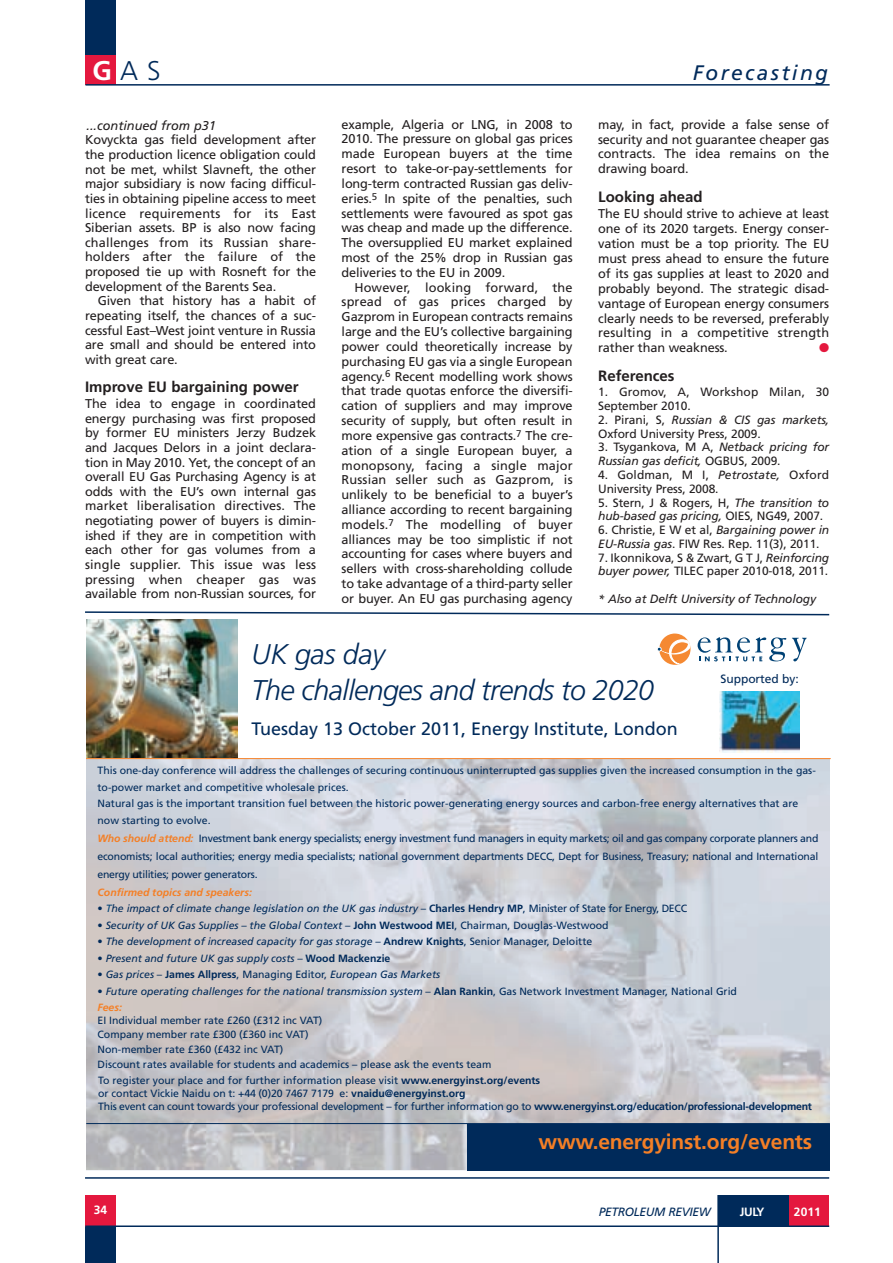
<style>
.page{position:relative;width:893px;height:1263px;background:#fff}
.page>*{position:absolute;margin:0;border:0;box-sizing:border-box;transform-origin:0 0}
.t1{font:28.5px/36.5px "Frutiger Light Italic+ERAXWY";letter-spacing:-.02em;color:#002a5a}
.t2{font:300 27px "Frutiger";color:#002a5a}
.t3{font:21px "Frutiger Bold+YRHMTN";letter-spacing:-.01em;color:#f47f26}
.t4{font:italic 21px "Frutiger";letter-spacing:.11em;color:#002a5a}
.t5{font:18px "Frutiger Roman+WLGATT";color:#002a5a}
.t6{font:700 15px "Frutiger";color:#231f20}
.t7{font:12.75px/14.9px "Frutiger";letter-spacing:-.01em;color:#231f20;text-align:justify}
.t8{font:italic 12.75px "Frutiger";color:#231f20}
.t9{font:12.75px "Zapf Dingbats";color:#e4183e}
.t10{font:12px/13.8px "Frutiger";letter-spacing:-.01em;color:#231f20}
.t11{font:italic 12px/13.8px "Frutiger";letter-spacing:-.01em;color:#231f20}
.t12{font:12px/13.8px "Frutiger";letter-spacing:.01em;color:#231f20}
.t13{font:italic 12px "Frutiger";letter-spacing:-.03em;color:#002a5a}
.t14{font:12px "Frutiger Roman+WLGATT";color:#002a5a}
.t15{font:700 12px "Frutiger";color:#fff}
.t16{font:10.5px/16.5px "Frutiger Roman+WLGATT";color:#002a5a}
.t17{font:10.5px "Frutiger Italic+RGRBZB";color:#002a5a}
.t18{font:10.5px/13.2px "Frutiger Roman+WLGATT";letter-spacing:-.02em;color:#002a5a}
.t19{font:10.5px "Frutiger Bold Italic+OGDABF";color:#f47f26}
.s1{font-weight:700;color:#fff}
.s2{font-style:italic}
.s3{font-style:normal}
.s4{font-family:"Frutiger Bold Italic+OGDABF";color:#f47f26}
.s5{font-family:"Frutiger Bold+YRHMTN"}
.s6{color:#004275}
.s7{font-family:"Frutiger Roman+WLGATT"}
</style>
<div class="page">
<hr style="left:85px;top:1177px;width:744px;height:2px;background:#002a5a">
<div style="left:85px;top:53px;width:31px;height:32px;background:#e4183e"></div>
<hr style="left:85px;top:84px;width:745px;height:2px;background:#002a5a">
<div style="left:85px;top:0;width:31px;height:54px;background:#002a5a"></div>
<div style="left:85px;top:1226px;width:31px;height:37px;background:#002a5a"></div>
<div style="left:85px;top:1195px;width:31px;height:31px;background:#e4183e"></div>
<div style="left:718px;top:1195px;width:74px;height:31px;background:#002a5a"></div>
<div style="left:789px;top:1195px;width:40px;height:31px;background:#e4183e"></div>
<hr style="left:717px;top:1195px;width:2px;height:68px;background:#002a5a">
<hr style="left:85px;top:1225px;width:744px;height:2px;background:#002a5a">
<svg style="left:85px;top:611px;width:745px;height:5px"></svg>
<svg style="left:86px;top:619px;width:744px;height:552px"></svg>
<h2 class="t2" style="left:93px;top:60px;width:70px"><span class="s1">G</span>AS</h2>
<h3 class="t4" style="left:693px;top:64px;width:137px">Forecasting</h3>
<p class="t8" style="left:87px;top:121px;width:131px">...continued from p31</p>
<p class="t7" style="left:85px;top:134px;width:233px">Kovyckta gas field development after the production licence obligation could not be met, whilst Slavneft, the other major subsidiary is now facing difficul&shy;ties in obtaining pipeline access to meet licence requirements for its East Siberian assets. BP is also now facing challenges from its Russian share&shy;holders after the failure of the proposed tie up with Rosneft for the development of the Barents Sea.</p>
<p class="t7" style="left:85px;top:295px;width:233px;text-indent:13px">Given that history has a habit of repeating itself, the chances of a suc&shy;cessful East–West joint venture in Russia are small and should be entered into with great care.</p>
<p class="t6" style="left:85px;top:381px;width:215px">Improve EU bargaining power</p>
<p class="t7" style="left:85px;top:397px;width:233px">The idea to engage in coordinated energy purchasing was first proposed by former EU ministers Jerzy Budzek and Jacques Delors in a joint declara&shy;tion in May 2010. Yet, the concept of an overall EU Gas Purchasing Agency is at odds with the EU’s own internal gas market liberalisation directives. The negotiating power of buyers is dimin&shy;ished if they are in competition with each other for gas volumes from a single supplier. This issue was less pressing when cheaper gas was available from non-Russian sources, for</p>
<p class="t7" style="left:342px;top:118px;width:233px">example, Algeria or LNG, in 2008 to 2010. The pressure on global gas prices made European buyers at the time resort to take-or-pay-settlements for long-term contracted Russian gas deliv&shy;eries.<sup>5</sup> In spite of the penalties, such settlements were favoured as spot gas was cheap and made up the difference.<br>The oversupplied EU market explained most of the 25% drop in Russian gas deliveries to the EU in 2009.</p>
<p class="t7" style="left:342px;top:281px;width:233px;text-indent:13px">However, looking forward, the spread of gas prices charged by Gazprom in European contracts remains large and the EU’s collective bargaining power could theoretically increase by purchasing EU gas via a single European agency.<sup>6</sup> Recent modelling work shows that trade quotas enforce the diversifi&shy;cation of suppliers and may improve security of supply, but often result in more expensive gas contracts.<sup>7</sup> The cre&shy;ation of a single European buyer, a monopsony, facing a single major Russian seller such as Gazprom, is unlikely to be beneficial to a buyer’s alliance according to recent bargaining models.<sup>7</sup> The modelling of buyer alliances may be too simplistic if not accounting for cases where buyers and sellers with cross-shareholding collude to take advantage of a third-party seller or buyer. An EU gas purchasing agency</p>
<p class="t7" style="left:598px;top:118px;width:233px">may, in fact, provide a false sense of security and not guarantee cheaper gas contracts. The idea remains on the drawing board.</p>
<p class="t6" style="left:598px;top:190px;width:106px">Looking ahead</p>
<p class="t7" style="left:598px;top:207px;width:233px">The EU should strive to achieve at least one of its 2020 targets. Energy conser&shy;vation must be a top priority. The EU must press ahead to ensure the future of its gas supplies at least to 2020 and probably beyond. The strategic disad&shy;vantage of European energy consumers clearly needs to be reversed, preferably resulting in a competitive strength rather than weakness.</p>
<p class="t9" style="left:819px;top:340px;width:12px">●</p>
<p class="t6" style="left:598px;top:370px;width:78px">References</p>
<p class="t12" style="left:598px;top:386px;width:233px">1. Gromov, A, Workshop Milan, 30<br>September 2010.</p>
<p class="t10" style="left:598px;top:414px;width:233px">2. Pirani, S, <span class="s2">Russian &amp; CIS gas markets,<br></span>Oxford University Press, 2009.</p>
<p class="t11" style="left:598px;top:441px;width:233px"><span class="s3">3. Tsygankova, M A,</span> Netback pricing for<br>Russian gas deficit, <span class="s3">OGBUS, 2009.</span></p>
<p class="t10" style="left:598px;top:469px;width:233px">4. Goldman, M I, <span class="s2">Petrostate,</span> Oxford<br>University Press, 2008.</p>
<p class="t11" style="left:598px;top:496px;width:233px"><span class="s3">5. Stern, J &amp; Rogers, H,</span> The transition to hub-based gas pricing, <span class="s3">OIES, NG49, 2007.</span></p>
<p class="t10" style="left:598px;top:524px;width:233px">6. Christie, E W et al, <span class="s2">Bargaining power in<br>EU-Russia gas</span>. FIW Res. Rep. 11(3), 2011.</p>
<p class="t10" style="left:598px;top:551px;width:233px">7. Ikonnikova, S &amp; Zwart, G T J, <span class="s2">Reinforcing buyer power,</span> TILEC paper 2010-018, 2011.</p>
<p class="t11" style="left:598px;top:593px;width:219px">* Also at Delft University of Technology</p>
<h1 class="t1" style="left:252px;top:638px;width:404px">UK gas day<br>The challenges and trends to 2020</h1>
<h3 class="t5" style="left:252px;top:721px;width:428px">Tuesday 13 October 2011, Energy Institute, London</h3>
<p class="t14" style="left:720px;top:674px;width:80px">Supported by:</p>
<p class="t16" style="left:98px;top:763px;width:720px">This one-day conference will address the challenges of securing continuous uninterrupted gas supplies given the increased consumption in the gas&shy;to-power market and competitive wholesale prices.<br>Natural gas is the important transition fuel between the historic power-generating energy sources and carbon-free energy alternatives that are now starting to evolve.</p>
<p class="t16" style="left:98px;top:830px;width:722px;line-height:18px;text-align:justify"><span class="s4">Who should attend:</span> Investment bank energy specialists; energy investment fund managers in equity markets; oil and gas company corporate planners and economists; local authorities; energy media specialists; national government departments DECC, Dept for Business, Treasury; national and International energy utilities; power generators.</p>
<p class="t19" style="left:98px;top:888px;width:156px">Confirmed topics and speakers:</p>
<p class="t17" style="left:98px;top:904px;width:591px"><span class="s5">•</span> <span class="s6">T</span>he impact of climate change legislation on the UK gas industry – <span class="s5">Charles Hendry MP</span><span class="s7">, Minister of State for Energy, DECC</span></p>
<p class="t17" style="left:98px;top:921px;width:513px"><span class="s5">•</span> Security of UK Gas Supplies – the Global Context – <span class="s5">John Westwood MEI</span><span class="s7">, Chairman, Douglas-Westwood</span></p>
<p class="t17" style="left:98px;top:937px;width:496px"><span class="s5">•</span> The development of increased capacity for gas storage – <span class="s5">Andrew Knights</span><span class="s7">, Senior Manager, Deloitte</span></p>
<p class="t17" style="left:98px;top:954px;width:294px"><span class="s5">•</span> Present and future UK gas supply costs – <span class="s5">Wood Mackenzie</span></p>
<p class="t17" style="left:98px;top:970px;width:344px"><span class="s5">•</span> Gas prices – <span class="s5">James Allpress</span><span class="s7">, Managing Editor,</span> European Gas Markets</p>
<p class="t17" style="left:98px;top:987px;width:641px"><span class="s5">•</span> Future operating challenges for the national transmission system <span class="s7">–</span> <span class="s5">Alan Rankin</span><span class="s7">, Gas Network Investment Manager, National Grid</span></p>
<p class="t19" style="left:98px;top:1003px;width:26px">Fees:</p>
<p class="t16" style="left:98px;top:1015px;width:226px;line-height:13.5px">EI Individual member rate £260 (£312 inc VAT)<br>Company member rate £300 (£360 inc VAT)</p>
<p class="t16" style="left:98px;top:1042px;width:444px;line-height:15.3px">Non-member rate £360 (£432 inc VAT)<br>Discount rates available for students and academics – please ask the events team<br>To register your place and for further information please visit <span class="s5">www.energyinst.org/events</span></p>
<p class="t18" style="left:98px;top:1088px;width:715px">or contact Vickie Naidu on t: +44 (0)20 7467 7179 e: <span class="s5">vnaidu@energyinst.org<br></span>This event can count towards your professional development – for further information go to <span class="s5">www.energyinst.org/education/professional-development</span></p>
<h3 class="t3" style="left:539px;top:1133px;width:275px">www.energyinst.org/events</h3>
<p class="t15" style="left:94px;top:1205px;width:15px">34</p>
<p class="t13" style="left:599px;top:1206px;width:114px">PETROLEUM REVIEW</p>
<p class="t15" style="left:740px;top:1206px;width:26px">JULY</p>
<p class="t15" style="left:794px;top:1206px;width:28px">2011</p>
</div>
